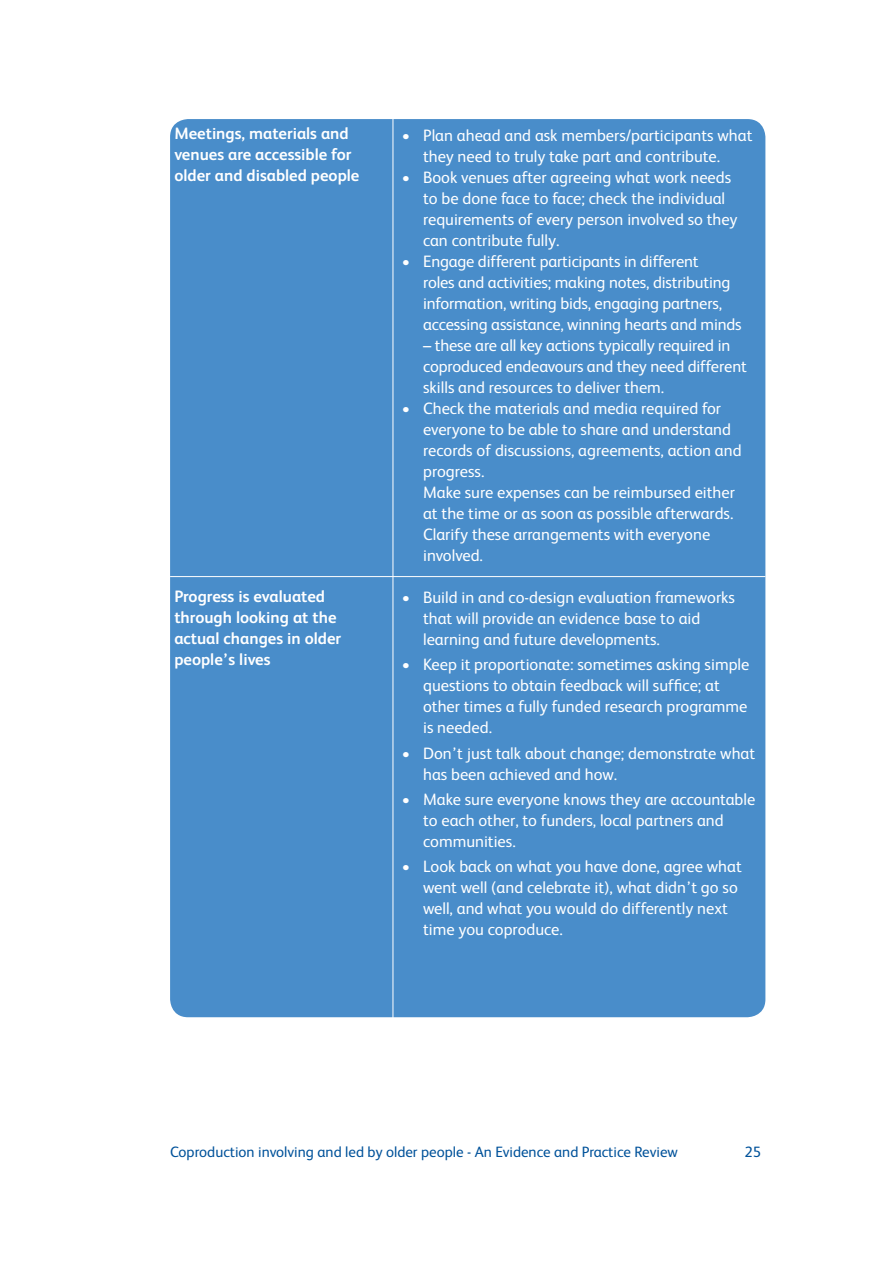
<style>
.page{position:relative;width:893px;height:1263px;background:#fff}
.page>*{position:absolute;margin:0;border:0;box-sizing:border-box;transform-origin:0 0}
.boxbullets{font:16.5px/21px "FS Albert";color:#fff}
.text{font:700 16.5px/21px "FS Albert";color:#fff}
.t1{font:15px "FS Albert";color:#01529a}
</style>
<div class="page">
<div style="left:170px;top:119px;width:595px;height:898px;background:#498dca;border-radius:18px"></div>
<hr style="left:393px;top:113px;width:1px;height:916px;background:#fff">
<hr style="left:170px;top:576px;width:595px;height:1px;background:#fff">
<p class="text" style="left:174px;top:123px;width:187px">Meetings, materials and venues are accessible for older and disabled people</p>
<p class="text" style="left:174px;top:585px;width:168px">Progress is evaluated through looking at the actual changes in older people’s lives</p>
<p class="boxbullets" style="left:423px;top:124px;width:331px;text-indent:-21px">• Plan ahead and ask members/participants what they need to truly take part and contribute.</p>
<p class="boxbullets" style="left:423px;top:166px;width:316px;text-indent:-21px">• Book venues after agreeing what work needs to be done face to face; check the individual requirements of every person involved so they can contribute fully.</p>
<p class="boxbullets" style="left:423px;top:250px;width:320px;text-indent:-21px">• Engage different participants in different<br>roles and activities; making notes, distributing information, writing bids, engaging partners, accessing assistance, winning hearts and minds</p>
<p class="boxbullets" style="left:423px;top:334px;width:325px">– these are all key actions typically required in coproduced endeavours and they need different skills and resources to deliver them.</p>
<p class="boxbullets" style="left:423px;top:397px;width:320px;text-indent:-21px">• Check the materials and media required for everyone to be able to share and understand records of discussions, agreements, action and progress.</p>
<p class="boxbullets" style="left:423px;top:481px;width:313px">Make sure expenses can be reimbursed either at the time or as soon as possible afterwards.<br>Clarify these arrangements with everyone involved.</p>
<p class="boxbullets" style="left:423px;top:586px;width:313px;text-indent:-21px">• Build in and co-design evaluation frameworks that will provide an evidence base to aid learning and future developments.</p>
<p class="boxbullets" style="left:423px;top:653px;width:328px;text-indent:-21px">• Keep it proportionate: sometimes asking simple questions to obtain feedback will suffice; at other times a fully funded research programme is needed.</p>
<p class="boxbullets" style="left:423px;top:741px;width:334px;text-indent:-21px">• Don’t just talk about change; demonstrate what has been achieved and how.</p>
<p class="boxbullets" style="left:423px;top:788px;width:334px;text-indent:-21px">• Make sure everyone knows they are accountable to each other, to funders, local partners and communities.</p>
<p class="boxbullets" style="left:423px;top:855px;width:320px;text-indent:-21px">• Look back on what you have done, agree what went well (and celebrate it), what didn’t go so well, and what you would do differently next time you coproduce.</p>
<p class="t1" style="left:170px;top:1141px;width:509px">Coproduction involving and led by older people - An Evidence and Practice Review</p>
<p class="t1" style="left:745px;top:1141px;width:18px">25</p>
</div>
